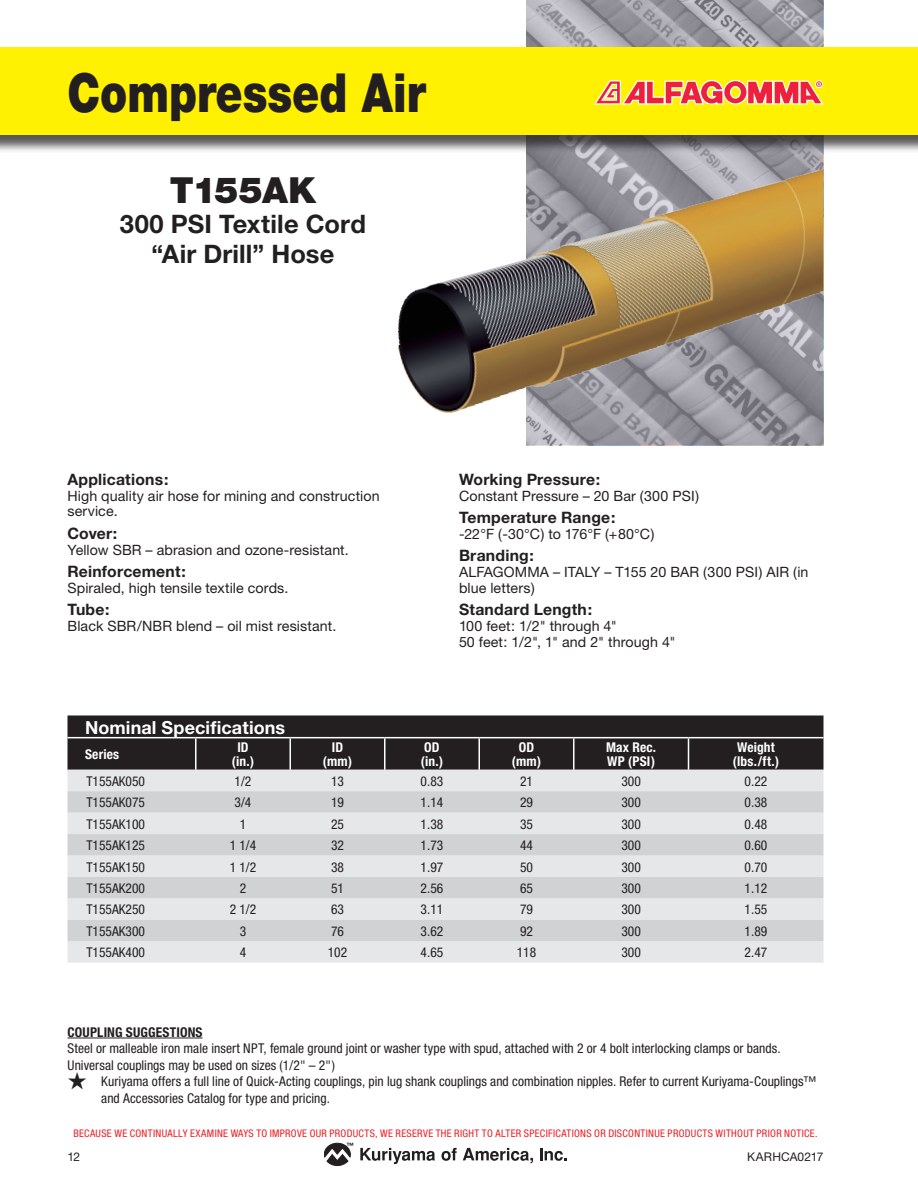
<style>
.page{position:relative;width:918px;height:1188px;background:#fff}
.page>*{position:absolute;margin:0;border:0;box-sizing:border-box;transform-origin:0 0}
.t1{font:900 54px "Helvetica Neue";color:#231f20;scale:.8 1}
.t2{font:900 36px "Helvetica Neue";letter-spacing:-.015em;color:#231f20}
.t3{font:700 25.5px/30px "Helvetica Neue";letter-spacing:.005em;color:#231f20;text-align:center}
.t4{font:700 18px "Helvetica Neue";letter-spacing:.005em;color:#fff}
.t5{font:700 15.75px "Helvetica Neue";letter-spacing:.015em;color:#231f20}
.t6{font:14.25px/15.8px "Helvetica Neue";letter-spacing:.005em;color:#231f20}
.t7{font:condensed 13.5px/16.5px "Helvetica Neue";color:#231f20}
.t8{font:700 condensed 13.5px/13.5px "Helvetica Neue";letter-spacing:.01em;color:#fff;text-align:center}
.t9{font:700 condensed 13.5px "Helvetica Neue";letter-spacing:.015em;color:#231f20}
.t10{font:12px "Helvetica Neue";letter-spacing:.01em;color:#231f20}
.t11{font:condensed 10.5px "Helvetica Neue";letter-spacing:.03em;color:#ee1d23}
.t12{font:700 7.35px "Helvetica Neue";color:#231f20}
</style>
<div class="page">
<img style="left:526px;top:0;width:298px;height:446px">
<svg style="left:324px;top:1143px;width:27px;height:23px"></svg>
<svg style="left:360px;top:1148px;width:75px;height:16px"></svg>
<svg style="left:442px;top:1148px;width:15px;height:13px"></svg>
<svg style="left:463px;top:1148px;width:70px;height:15px"></svg>
<svg style="left:540px;top:1148px;width:27px;height:13px"></svg>
<hr style="left:68px;top:1038px;width:135px;height:1px;background:#231f20">
<div style="left:68px;top:716px;width:756px;height:54px;background:#231f20"></div>
<div style="left:68px;top:770px;width:756px;height:193px;background:#e6e7e9"></div>
<svg style="left:68px;top:791px;width:756px;height:150px;background:#dadbdd"></svg>
<hr style="left:688px;top:738px;width:1px;height:32px;background:#fff">
<hr style="left:573px;top:738px;width:1px;height:32px;background:#fff">
<hr style="left:195px;top:738px;width:1px;height:32px;background:#fff">
<hr style="left:290px;top:738px;width:1px;height:32px;background:#fff">
<hr style="left:384px;top:738px;width:2px;height:32px;background:#fff">
<hr style="left:478px;top:738px;width:2px;height:32px;background:#fff">
<hr style="left:68px;top:737px;width:128px;height:1px;background:#fff">
<hr style="left:196px;top:737px;width:94px;height:1px;background:#fff">
<hr style="left:290px;top:737px;width:95px;height:1px;background:#fff">
<hr style="left:385px;top:737px;width:94px;height:1px;background:#fff">
<hr style="left:479px;top:737px;width:95px;height:1px;background:#fff">
<hr style="left:574px;top:737px;width:114px;height:1px;background:#fff">
<hr style="left:688px;top:737px;width:136px;height:1px;background:#fff">
<img style="left:397px;top:160px;width:427px;height:258px">
<div style="left:0;top:50px;width:918px;height:104px;background:#231f20;opacity:.75"></div>
<div style="left:0;top:47px;width:918px;height:88px;background:#fff101"></div>
<svg style="left:594px;top:80px;width:229px;height:25px"></svg>
<h1 class="t1" style="left:68px;top:60px;width:450px">Compressed Air</h1>
<h2 class="t2" style="left:170px;top:169px;width:148px">T155AK</h2>
<h3 class="t3" style="left:120px;top:208px;width:248px">300 PSI Textile Cord “Air Drill” Hose</h3>
<p class="t5" style="left:68px;top:469px;width:102px">Applications:</p>
<p class="t6" style="left:68px;top:487px;width:314px">High quality air hose for mining and construction service.</p>
<p class="t5" style="left:68px;top:523px;width:51px">Cover:</p>
<p class="t6" style="left:68px;top:541px;width:283px">Yellow SBR – abrasion and ozone-resistant.</p>
<p class="t5" style="left:68px;top:562px;width:120px">Reinforcement:</p>
<p class="t6" style="left:68px;top:580px;width:222px">Spiraled, high tensile textile cords.</p>
<p class="t5" style="left:68px;top:600px;width:44px">Tube:</p>
<p class="t6" style="left:68px;top:618px;width:270px">Black SBR/NBR blend – oil mist resistant.</p>
<p class="t5" style="left:459px;top:469px;width:143px">Working Pressure:</p>
<p class="t6" style="left:459px;top:487px;width:242px">Constant Pressure – 20 Bar (300 PSI)</p>
<p class="t5" style="left:459px;top:508px;width:158px">Temperature Range:</p>
<p class="t6" style="left:459px;top:526px;width:197px">-22°F (-30°C) to 176°F (+80°C)</p>
<p class="t5" style="left:459px;top:546px;width:77px">Branding:</p>
<p class="t6" style="left:459px;top:564px;width:351px">ALFAGOMMA – ITALY – T155 20 BAR (300 PSI) AIR (in blue letters)</p>
<p class="t5" style="left:459px;top:600px;width:135px">Standard Length:</p>
<p class="t6" style="left:459px;top:618px;width:218px">100 feet: 1/2" through 4"<br>50 feet: 1/2", 1" and 2" through 4"</p>
<h3 class="t4" style="left:85px;top:716px;width:202px">Nominal Specifications</h3>
<p class="t8" style="left:85px;top:747px;width:36px">Series</p>
<p class="t8" style="left:232px;top:740px;width:24px">ID (in.)</p>
<p class="t8" style="left:323px;top:740px;width:31px">ID (mm)</p>
<p class="t8" style="left:421px;top:740px;width:24px;text-align:left">OD (in.)</p>
<p class="t8" style="left:512px;top:740px;width:31px">OD (mm)</p>
<p class="t8" style="left:606px;top:740px;width:51px;text-align:left">Max Rec.<br>WP (PSI)</p>
<p class="t8" style="left:733px;top:740px;width:48px">Weight (lbs./ft.)</p>
<p class="t7" style="left:86px;top:773px;width:60px">T155AK050</p>
<p class="t7" style="left:235px;top:773px;width:18px">1/2</p>
<p class="t7" style="left:331px;top:773px;width:14px">13</p>
<p class="t7" style="left:421px;top:773px;width:24px">0.83</p>
<p class="t7" style="left:520px;top:773px;width:14px">21</p>
<p class="t7" style="left:621px;top:773px;width:21px">300</p>
<p class="t7" style="left:745px;top:773px;width:24px">0.22</p>
<p class="t7" style="left:86px;top:794px;width:60px">T155AK075</p>
<p class="t7" style="left:235px;top:794px;width:18px">3/4</p>
<p class="t7" style="left:331px;top:794px;width:14px">19</p>
<p class="t7" style="left:421px;top:794px;width:24px">1.14</p>
<p class="t7" style="left:520px;top:794px;width:14px">29</p>
<p class="t7" style="left:621px;top:794px;width:21px">300</p>
<p class="t7" style="left:745px;top:794px;width:24px">0.38</p>
<p class="t7" style="left:86px;top:816px;width:60px">T155AK100</p>
<p class="t7" style="left:240px;top:816px;width:8px">1</p>
<p class="t7" style="left:331px;top:816px;width:14px">25</p>
<p class="t7" style="left:421px;top:816px;width:24px">1.38</p>
<p class="t7" style="left:520px;top:816px;width:14px">35</p>
<p class="t7" style="left:621px;top:816px;width:21px">300</p>
<p class="t7" style="left:745px;top:816px;width:24px">0.48</p>
<p class="t7" style="left:86px;top:837px;width:60px">T155AK125</p>
<p class="t7" style="left:230px;top:837px;width:28px">1 1/4</p>
<p class="t7" style="left:331px;top:837px;width:14px">32</p>
<p class="t7" style="left:421px;top:837px;width:24px">1.73</p>
<p class="t7" style="left:520px;top:837px;width:14px">44</p>
<p class="t7" style="left:621px;top:837px;width:21px">300</p>
<p class="t7" style="left:745px;top:837px;width:24px">0.60</p>
<p class="t7" style="left:86px;top:858px;width:60px">T155AK150</p>
<p class="t7" style="left:230px;top:858px;width:28px">1 1/2</p>
<p class="t7" style="left:331px;top:858px;width:14px">38</p>
<p class="t7" style="left:421px;top:858px;width:24px">1.97</p>
<p class="t7" style="left:520px;top:858px;width:14px">50</p>
<p class="t7" style="left:621px;top:858px;width:21px">300</p>
<p class="t7" style="left:745px;top:858px;width:24px">0.70</p>
<p class="t7" style="left:86px;top:880px;width:60px">T155AK200</p>
<p class="t7" style="left:240px;top:880px;width:8px">2</p>
<p class="t7" style="left:331px;top:880px;width:14px">51</p>
<p class="t7" style="left:421px;top:880px;width:24px">2.56</p>
<p class="t7" style="left:520px;top:880px;width:14px">65</p>
<p class="t7" style="left:621px;top:880px;width:21px">300</p>
<p class="t7" style="left:745px;top:880px;width:24px">1.12</p>
<p class="t7" style="left:86px;top:901px;width:60px">T155AK250</p>
<p class="t7" style="left:230px;top:901px;width:28px">2 1/2</p>
<p class="t7" style="left:331px;top:901px;width:14px">63</p>
<p class="t7" style="left:421px;top:901px;width:24px">3.11</p>
<p class="t7" style="left:520px;top:901px;width:14px">79</p>
<p class="t7" style="left:621px;top:901px;width:21px">300</p>
<p class="t7" style="left:745px;top:901px;width:24px">1.55</p>
<p class="t7" style="left:86px;top:923px;width:60px">T155AK300</p>
<p class="t7" style="left:240px;top:923px;width:8px">3</p>
<p class="t7" style="left:331px;top:923px;width:14px">76</p>
<p class="t7" style="left:421px;top:923px;width:24px">3.62</p>
<p class="t7" style="left:520px;top:923px;width:14px">92</p>
<p class="t7" style="left:621px;top:923px;width:21px">300</p>
<p class="t7" style="left:745px;top:923px;width:24px">1.89</p>
<p class="t7" style="left:86px;top:944px;width:60px">T155AK400</p>
<p class="t7" style="left:240px;top:944px;width:8px">4</p>
<p class="t7" style="left:328px;top:944px;width:21px">102</p>
<p class="t7" style="left:421px;top:944px;width:24px">4.65</p>
<p class="t7" style="left:517px;top:944px;width:21px">118</p>
<p class="t7" style="left:621px;top:944px;width:21px">300</p>
<p class="t7" style="left:745px;top:944px;width:24px">2.47</p>
<p class="t9" style="left:68px;top:1024px;width:137px">COUPLING SUGGESTIONS</p>
<p class="t7" style="left:68px;top:1040px;width:715px">Steel or malleable iron male insert NPT, female ground joint or washer type with spud, attached with 2 or 4 bolt interlocking clamps or bands.<br>Universal couplings may be used on sizes (1/2" – 2")</p>
<p class="t7" style="left:101px;top:1073px;width:717px;text-indent:-34px">★ Kuriyama offers a full line of Quick-Acting couplings, pin lug shank couplings and combination nipples. Refer to current Kuriyama-Couplings™ and Accessories Catalog for type and pricing.</p>
<p class="t11" style="left:73px;top:1127px;width:746px">BECAUSE WE CONTINUALLY EXAMINE WAYS TO IMPROVE OUR PRODUCTS, WE RESERVE THE RIGHT TO ALTER SPECIFICATIONS OR DISCONTINUE PRODUCTS WITHOUT PRIOR NOTICE.</p>
<p class="t10" style="left:68px;top:1150px;width:14px">12</p>
<p class="t10" style="left:747px;top:1150px;width:78px">KARHCA0217</p>
<p class="t12" style="left:346px;top:1141px;width:9px">™</p>
</div>
